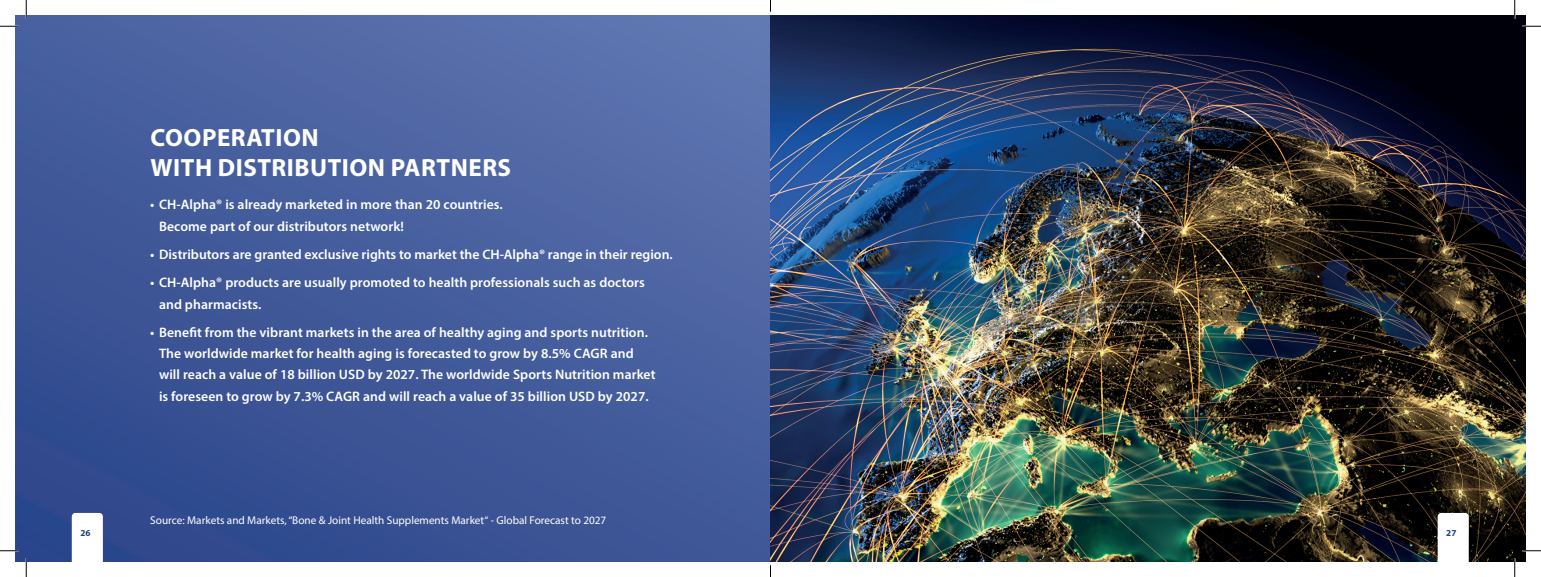
<style>
.page{position:relative;width:1541px;height:577px;background:#fff}
.page>*{position:absolute;margin:0;border:0;box-sizing:border-box;transform-origin:0 0}
.t1{font:700 25px/30px "Myriad Pro";letter-spacing:.02em;color:#fff}
.t2{font:600 13.75px/21.2px "Myriad Pro";letter-spacing:.005em;color:#fff}
.t3{font:11.25px "Myriad Pro";color:#fff}
.t4{font:700 9.12px "Myriad Pro";color:#204286}
</style>
<div class="page">
<div style="left:16px;top:16px;width:1509px;height:545px;background:linear-gradient(to bottom,#566da9,#344d8f)"></div>
<img style="left:770px;top:16px;width:755px;height:545px">
<svg style="left:1437px;top:513px;width:31px;height:48px"></svg>
<svg style="left:72px;top:513px;width:31px;height:48px"></svg>
<svg style="left:0;top:25px;width:19px;height:2px"></svg>
<svg style="left:1522px;top:25px;width:19px;height:2px"></svg>
<svg style="left:0;top:550px;width:19px;height:1px"></svg>
<svg style="left:1522px;top:550px;width:19px;height:1px"></svg>
<svg style="left:25px;top:0;width:2px;height:19px"></svg>
<svg style="left:25px;top:558px;width:2px;height:19px"></svg>
<svg style="left:1514px;top:0;width:1px;height:19px"></svg>
<svg style="left:1514px;top:558px;width:1px;height:19px"></svg>
<h1 class="t1" style="left:151px;top:122px;width:362px">COOPERATION<br>WITH DISTRIBUTION PARTNERS</h1>
<p class="t2" style="left:159px;top:194px;width:345px;text-indent:-9px">• CH-Alpha® is already marketed in more than 20 countries.<br>Become part of our distributors network!</p>
<p class="t2" style="left:150px;top:243px;width:524px">• Distributors are granted exclusive rights to market the CH-Alpha® range in their region.</p>
<p class="t2" style="left:159px;top:272px;width:487px;text-indent:-9px">• CH-Alpha® products are usually promoted to health professionals such as doctors and pharmacists.</p>
<p class="t2" style="left:159px;top:321px;width:498px;text-indent:-9px">• Benefit from the vibrant markets in the area of healthy aging and sports nutrition.<br>The worldwide market for health aging is forecasted to grow by 8.5% CAGR and will reach a value of 18 billion USD by 2027. The worldwide Sports Nutrition market is foreseen to grow by 7.3% CAGR and will reach a value of 35 billion USD by 2027.</p>
<p class="t3" style="left:150px;top:513px;width:458px">Source: Markets and Markets, “Bone &amp; Joint Health Supplements Market“ - Global Forecast to 2027</p>
<p class="t4" style="left:80px;top:527px;width:12px">26</p>
<p class="t4" style="left:1446px;top:527px;width:12px">27</p>
</div>
